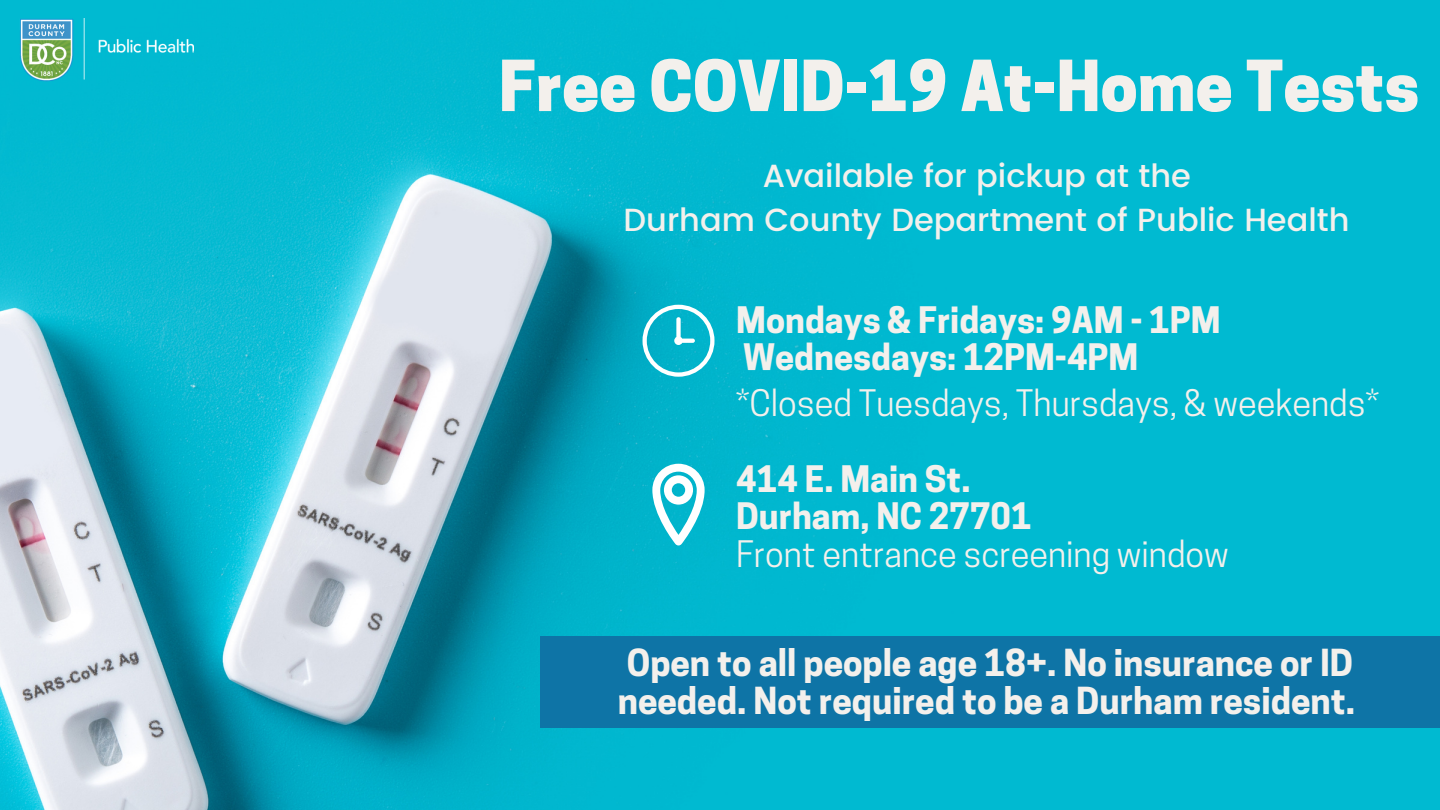
<style>
.page{position:relative;width:1440px;height:810px;background:#fff}
.page>*{position:absolute;margin:0;border:0;box-sizing:border-box;transform-origin:0 0}
.t1{font:800 66px "Cooper Hewitt";color:#f3f0ec}
.t2{font:700 35px/38.2px "Cooper Hewitt";color:#f3f0ec}
.t3{font:700 34.3px/37px "Cooper Hewitt";color:#f3f0ec}
.t4{font:34.3px "Cooper Hewitt";color:#f3f0ec}
.t5{font:500 32px/44.2px "Poppins";color:#f3f0ec;text-align:center}
</style>
<div class="page">
<img style="left:0;top:0;width:1440px;height:810px">
<svg style="left:652px;top:464px;width:53px;height:81px"></svg>
<svg style="left:643px;top:305px;width:72px;height:72px"></svg>
<div style="left:540px;top:637px;width:900px;height:91px;background:#0e74a6"></div>
<img style="left:78px;top:18px;width:116px;height:65px">
<img style="left:19px;top:18px;width:56px;height:63px">
<h1 class="t1" style="left:499px;top:62px;width:922px">Free COVID-19 At-Home Tests</h1>
<p class="t5" style="left:624px;top:154px;width:727px">Available for pickup at the<br>Durham County Department of Public Health</p>
<p class="t3" style="left:736px;top:306px;width:486px">Mondays &amp; Fridays: 9AM - 1PM<br>Wednesdays: 12PM-4PM</p>
<p class="t4" style="left:736px;top:390px;width:644px">*Closed Tuesdays, Thursdays, &amp; weekends*</p>
<p class="t3" style="left:736px;top:464px;width:297px;line-height:37.5px">414 E. Main St.<br>Durham, NC 27701</p>
<p class="t4" style="left:736px;top:541px;width:494px">Front entrance screening window</p>
<p class="t2" style="left:618px;top:648px;width:739px">Open to all people age 18+. No insurance or ID needed. Not required to be a Durham resident.</p>
</div>
